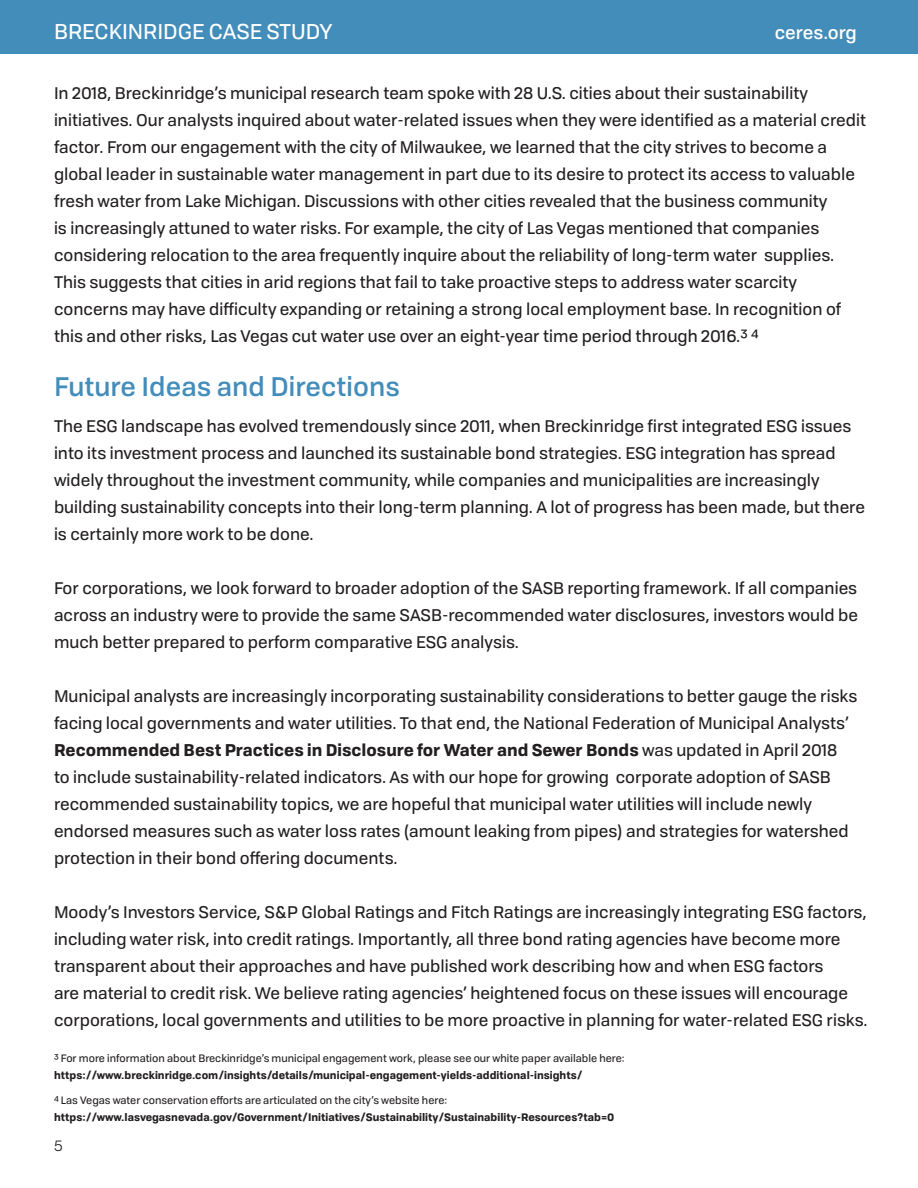
<style>
.page{position:relative;width:918px;height:1188px;background:#fff}
.page>*{position:absolute;margin:0;border:0;box-sizing:border-box;transform-origin:0 0}
.t1{font:500 26.25px "Tofino Personal";color:#438dbb}
.t2{font:21px "Tofino Personal";color:#fff}
.t3{font:500 18px "Tofino Personal";color:#fff}
.t4{font:16.5px/27px "Tofino Personal";color:#231f20}
.t5{font:15px "Tofino Personal";color:#231f20}
.t6{font:10.5px/16.5px "Tofino Personal";color:#231f20}
.t7{font:700 10.5px/16.5px "Tofino Personal";color:#231f20}
.s1{font-weight:700}
.s2{font-weight:400}
</style>
<div class="page">
<div style="left:0;top:0;width:918px;height:54px;background:#438dbb"></div>
<p class="t2" style="left:54px;top:16px;width:280px">BRECKINRIDGE CASE STUDY</p>
<p class="t3" style="left:775px;top:19px;width:84px">ceres.org</p>
<p class="t4" style="left:54px;top:78px;width:814px">In 2018, Breckinridge’s municipal research team spoke with 28 U.S. cities about their sustainability initiatives. Our analysts inquired about water-related issues when they were identified as a material credit factor. From our engagement with the city of Milwaukee, we learned that the city strives to become a global leader in sustainable water management in part due to its desire to protect its access to valuable fresh water from Lake Michigan. Discussions with other cities revealed that the business community<br>is increasingly attuned to water risks. For example, the city of Las Vegas mentioned that companies considering relocation to the area frequently inquire about the reliability of long-term water supplies.<br>This suggests that cities in arid regions that fail to take proactive steps to address water scarcity concerns may have difficulty expanding or retaining a strong local employment base. In recognition of this and other risks, Las Vegas cut water use over an eight-year time period through 2016.3 4</p>
<p class="t1" style="left:54px;top:366px;width:347px">Future Ideas and Directions</p>
<p class="t4" style="left:54px;top:411px;width:813px">The ESG landscape has evolved tremendously since 2011, when Breckinridge first integrated ESG issues into its investment process and launched its sustainable bond strategies. ESG integration has spread widely throughout the investment community, while companies and municipalities are increasingly building sustainability concepts into their long-term planning. A lot of progress has been made, but there is certainly more work to be done.</p>
<p class="t4" style="left:54px;top:573px;width:806px;text-align:justify">For corporations, we look forward to broader adoption of the SASB reporting framework. If all companies across an industry were to provide the same SASB-recommended water disclosures, investors would be much better prepared to perform comparative ESG analysis.</p>
<p class="t4" style="left:54px;top:681px;width:805px">Municipal analysts are increasingly incorporating sustainability considerations to better gauge the risks facing local governments and water utilities. To that end, the National Federation of Municipal Analysts’ <span class="s1">Recommended Best Practices in Disclosure for Water and Sewer Bonds</span> was updated in April 2018 to include sustainability-related indicators. As with our hope for growing corporate adoption of SASB recommended sustainability topics, we are hopeful that municipal water utilities will include newly endorsed measures such as water loss rates (amount leaking from pipes) and strategies for watershed protection in their bond offering documents.</p>
<p class="t4" style="left:54px;top:897px;width:815px">Moody’s Investors Service, S&amp;P Global Ratings and Fitch Ratings are increasingly integrating ESG factors, including water risk, into credit ratings. Importantly, all three bond rating agencies have become more transparent about their approaches and have published work describing how and when ESG factors<br>are material to credit risk. We believe rating agencies’ heightened focus on these issues will encourage corporations, local governments and utilities to be more proactive in planning for water-related ESG risks.</p>
<p class="t6" style="left:54px;top:1049px;width:572px">3 For more information about Breckinridge’s municipal engagement work, please see our white paper available here: <span class="s1">https://www.breckinridge.com/insights/details/municipal-engagement-yields-additional-insights/</span></p>
<p class="t7" style="left:54px;top:1091px;width:562px"><span class="s2">4 Las Vegas water conservation efforts are articulated on the city’s website here: </span>https://www.lasvegasnevada.gov/Government/Initiatives/Sustainability/Sustainability-Resources?tab=0</p>
<p class="t5" style="left:54px;top:1135px;width:10px">5</p>
</div>
